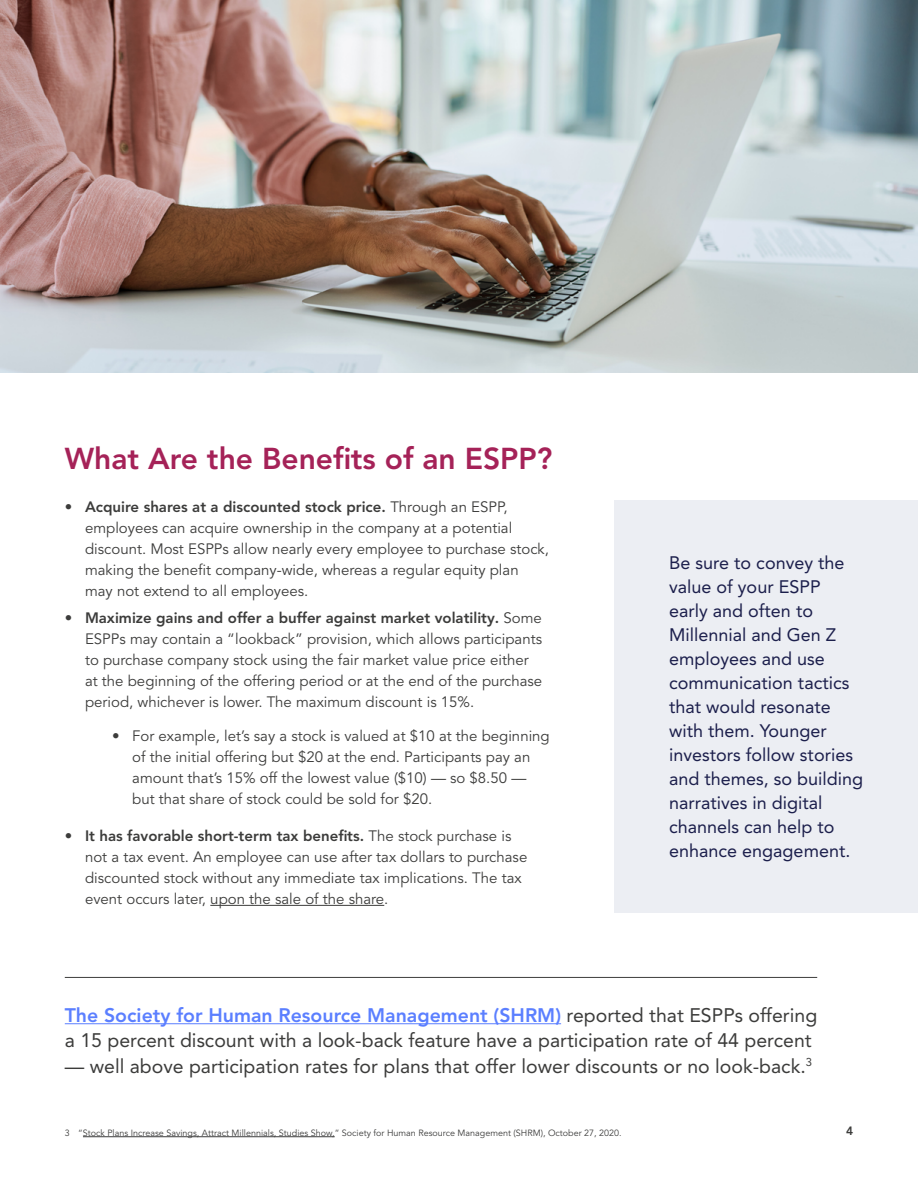
<style>
.page{position:relative;width:918px;height:1188px;background:#fff}
.page>*{position:absolute;margin:0;border:0;box-sizing:border-box;transform-origin:0 0}
.t1{font:800 30px "Avenir LT Pro";color:#a52258}
.t2{font:19.5px/25.5px "Avenir LT Pro";color:#3c3c3b}
.t3{font:18px/24px "Avenir LT Pro";color:#1c1f4c}
.t4{font:15px/21px "Avenir LT Pro";color:#3c3c3b}
.t5{font:800 12px "Avenir LT Pro";color:#3c3c3b}
.t6{font:9px "Avenir LT Pro";color:#3c3c3b}
.s1{font-weight:800}
.s2{font-weight:800;color:#5b7fff}
</style>
<div class="page">
<div style="left:615px;top:500px;width:303px;height:413px;background:#eceef3"></div>
<hr style="left:65px;top:1023px;width:496px;height:1px;background:#5b7fff">
<img style="left:0;top:0;width:918px;height:373px">
<hr style="left:210px;top:905px;width:174px;height:1px;background:#3c3c3b">
<hr style="left:65px;top:977px;width:752px;height:1px;background:#3c3c3b">
<hr style="left:83px;top:1136px;width:252px;height:1px;background:#3c3c3b">
<h1 class="t1" style="left:65px;top:441px;width:489px">What Are the Benefits of an ESPP?</h1>
<p class="t4" style="left:85px;top:496px;width:465px;text-indent:-20px"><span class="s1">• Acquire shares at a discounted stock price.</span> Through an ESPP, employees can acquire ownership in the company at a potential discount. Most ESPPs allow nearly every employee to purchase stock, making the benefit company-wide, whereas a regular equity plan may not extend to all employees.</p>
<p class="t4" style="left:85px;top:608px;width:459px;text-indent:-20px"><span class="s1">• Maximize gains and offer a buffer against market volatility.</span> Some ESPPs may contain a “lookback” provision, which allows participants to purchase company stock using the fair market value price either at the beginning of the offering period or at the end of the purchase period, whichever is lower. The maximum discount is 15%.</p>
<p class="t4" style="left:132px;top:726px;width:419px;text-indent:-20px">• For example, let’s say a stock is valued at $10 at the beginning of the initial offering but $20 at the end. Participants pay an amount that’s 15% off the lowest value ($10) — so $8.50 — but that share of stock could be sold for $20.</p>
<p class="t4" style="left:85px;top:825px;width:444px;text-indent:-20px"><span class="s1">• It has favorable short-term tax benefits.</span> The stock purchase is not a tax event. An employee can use after tax dollars to purchase discounted stock without any immediate tax implications. The tax event occurs later, upon the sale of the share.</p>
<p class="t3" style="left:669px;top:551px;width:196px">Be sure to convey the value of your ESPP early and often to<br>Millennial and Gen Z employees and use communication tactics that would resonate with them. Younger investors follow stories and themes, so building narratives in digital channels can help to enhance engagement.</p>
<h2 class="t2" style="left:65px;top:1002px;width:754px"><span class="s2">The Society for Human Resource Management (SHRM)</span> reported that ESPPs offering a 15 percent discount with a look-back feature have a participation rate of 44 percent</h2>
<h2 class="t2" style="left:65px;top:1053px;width:749px">— well above participation rates for plans that offer lower discounts or no look-back.<sup>3</sup></h2>
<p class="t6" style="left:65px;top:1127px;width:559px">3 “Stock Plans Increase Savings, Attract Millennials, Studies Show,” Society for Human Resource Management (SHRM), October 27, 2020.</p>
<p class="t5" style="left:846px;top:1124px;width:9px">4</p>
</div>
